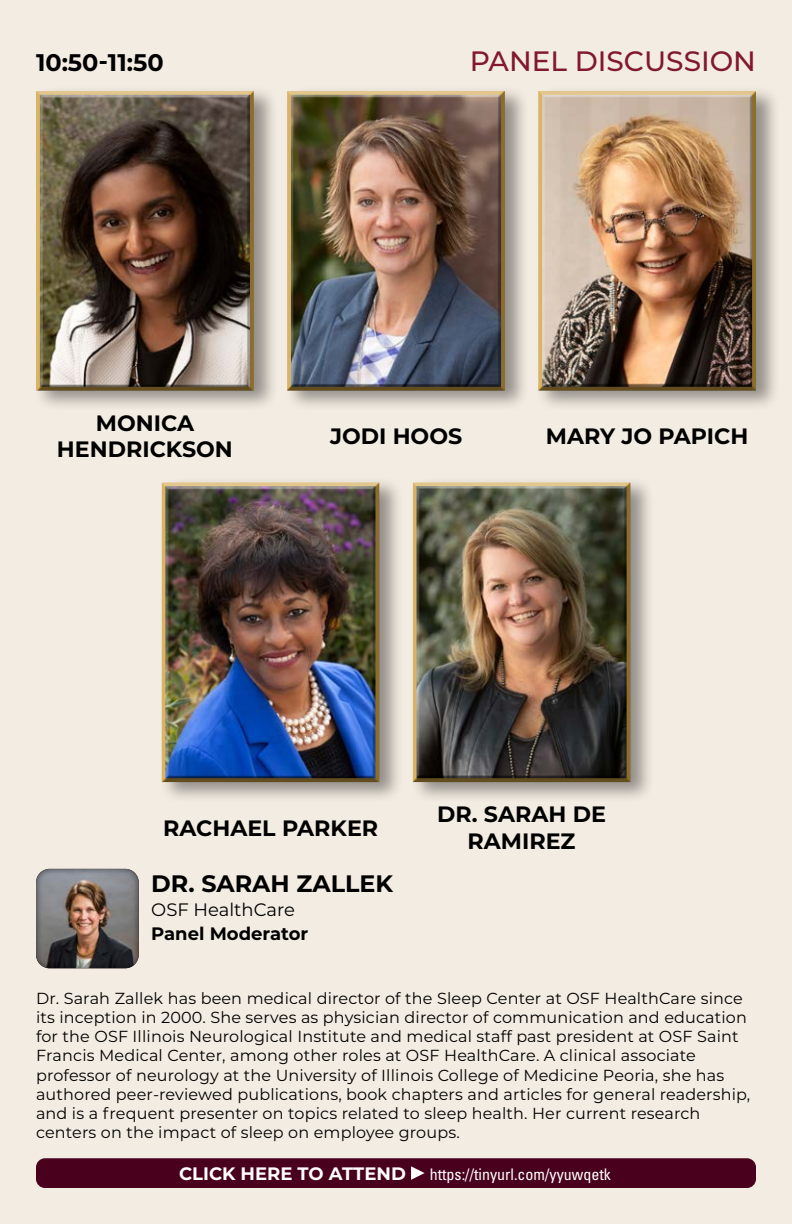
<style>
.page{position:relative;width:792px;height:1224px;background:#f3ece2}
.page>*{position:absolute;margin:0;border:0;box-sizing:border-box;transform-origin:0 0}
.t1{font:500 28px "Montserrat";color:#81182e}
.t2{font:700 24px "Montserrat";color:#000}
.t3{font:700 23.8px "Montserrat";color:#000}
.t4{font:700 22.2px/26.6px "Montserrat";color:#000;text-align:center}
.t5{font:700 18px "Montserrat";color:#fff}
.t6{font:700 18px "Montserrat";color:#000}
.t7{font:18px "Montserrat";color:#000}
.t8{font:16px/19.2px "Montserrat";letter-spacing:.01em;color:#000}
.t9{font:condensed 16px "Univers LT Std";color:#fff}
</style>
<div class="page">
<div style="left:33px;top:85px;width:245px;height:327px;background:#000;opacity:.4"></div>
<div style="left:34px;top:90px;width:220px;height:302px;background:#000;opacity:.75"></div>
<div style="left:284px;top:85px;width:245px;height:327px;background:#000;opacity:.4"></div>
<div style="left:284px;top:91px;width:222px;height:302px;background:#000;opacity:.75"></div>
<div style="left:535px;top:85px;width:245px;height:327px;background:#000;opacity:.4"></div>
<div style="left:536px;top:91px;width:222px;height:302px;background:#000;opacity:.75"></div>
<div style="left:159px;top:476px;width:245px;height:327px;background:#000;opacity:.4"></div>
<div style="left:158px;top:481px;width:222px;height:302px;background:#000;opacity:.75"></div>
<div style="left:410px;top:476px;width:245px;height:327px;background:#000;opacity:.4"></div>
<div style="left:410px;top:482px;width:222px;height:302px;background:#000;opacity:.75"></div>
<div style="left:35px;top:867px;width:106px;height:102px;background:#000;opacity:.75"></div>
<div style="left:36px;top:1158px;width:720px;height:30px;background:#49001c;border-radius:9px"></div>
<svg style="left:411px;top:1166px;width:14px;height:14px"></svg>
<h2 class="t2" style="left:36px;top:45px;width:129px">10:50-11:50</h2>
<h1 class="t1" style="left:470px;top:41px;width:288px">PANEL DISCUSSION</h1>
<h3 class="t4" style="left:57px;top:408px;width:178px">MONICA<br>HENDRICKSON</h3>
<h3 class="t4" style="left:330px;top:422px;width:134px">JODI HOOS</h3>
<h3 class="t4" style="left:546px;top:422px;width:204px">MARY JO PAPICH</h3>
<h3 class="t4" style="left:163px;top:813px;width:217px">RACHAEL PARKER</h3>
<h3 class="t3" style="left:151px;top:866px;width:243px">DR. SARAH ZALLEK</h3>
<p class="t7" style="left:151px;top:897px;width:145px">OSF HealthCare</p>
<p class="t6" style="left:151px;top:920px;width:159px">Panel Moderator</p>
<h3 class="t4" style="left:437px;top:800px;width:170px">DR. SARAH DE<br>RAMIREZ</h3>
<p class="t8" style="left:36px;top:988px;width:716px">Dr. Sarah Zallek has been medical director of the Sleep Center at OSF HealthCare since its inception in 2000. She serves as physician director of communication and education for the OSF Illinois Neurological Institute and medical staff past president at OSF Saint Francis Medical Center, among other roles at OSF HealthCare. A clinical associate professor of neurology at the University of Illinois College of Medicine Peoria, she has authored peer-reviewed publications, book chapters and articles for general readership, and is a frequent presenter on topics related to sleep health. Her current research centers on the impact of sleep on employee groups.</p>
<p class="t5" style="left:179px;top:1160px;width:228px">CLICK HERE TO ATTEND</p>
<p class="t9" style="left:430px;top:1164px;width:183px">https://tinyurl.com/yyuwqetk</p>
</div>
